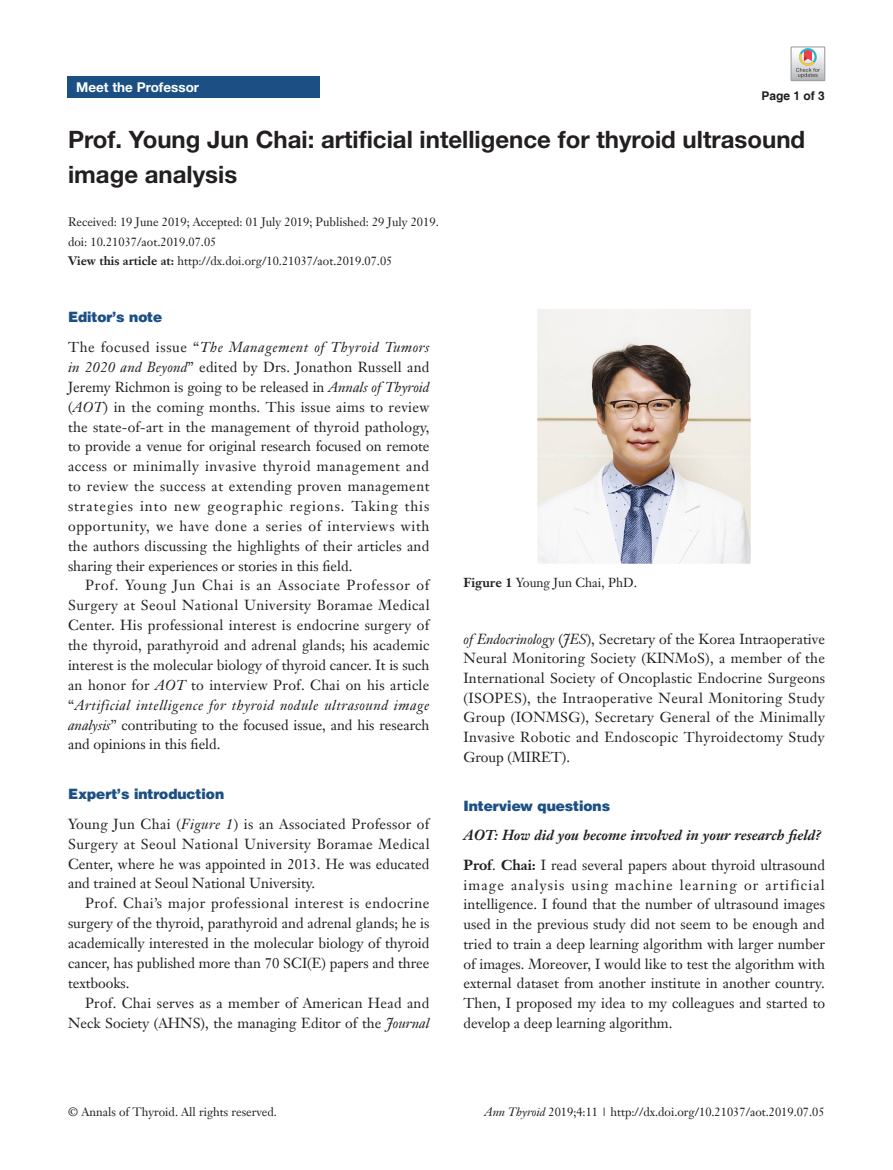
<style>
.page{position:relative;width:893px;height:1170px;background:#fff}
.page>*{position:absolute;margin:0;border:0;box-sizing:border-box;transform-origin:0 0}
.文题{font:700 24px/34.5px "Helvetica Neue LT Pro";color:#231f20}
.t1{font:14.25px/19.8px "Janson Text LT";color:#231f20;text-align:justify}
.一级标题正体{font:900 14.25px "Helvetica";color:#1c5085}
.t2{font:italic 700 14.25px "Janson Text LT";color:#231f20}
.t3{font:700 13.5px "Helvetica Neue LT Pro";color:#fff}
.二级标题下沉{font:12.75px "Janson Text LT";color:#231f20}
.t4{font:12px "Janson Text LT";color:#231f20}
.t5{font:700 12px "Helvetica";color:#231f20}
.s1{font-weight:700}
.s2{font-style:italic}
</style>
<div class="page">
<div style="left:68px;top:77px;width:252px;height:21px;background:#1c5085"></div>
<img style="left:538px;top:310px;width:213px;height:253px">
<svg style="left:791px;top:47px;width:34px;height:34px"></svg>
<p class="t3" style="left:76px;top:79px;width:125px">Meet the Professor</p>
<p class="文题" style="left:68px;top:122px;width:739px">Prof. Young Jun Chai: artificial intelligence for thyroid ultrasound image analysis</p>
<p class="t4" style="left:68px;top:215px;width:372px">Received: 19 June 2019; Accepted: 01 July 2019; Published: 29 July 2019.</p>
<p class="t4" style="left:68px;top:234px;width:150px">doi: 10.21037/aot.2019.07.05</p>
<p class="t4" style="left:68px;top:254px;width:326px"><span class="s1">View this article at:</span> http://dx.doi.org/10.21037/aot.2019.07.05</p>
<p class="t5" style="left:762px;top:88px;width:65px">Page 1 of 3</p>
<p class="一级标题正体" style="left:68px;top:308px;width:96px">Editor’s note</p>
<p class="t1" style="left:68px;top:337px;width:363px">The focused issue “<span class="s2">The Management of Thyroid Tumors in 2020 and Beyond</span>” edited by Drs. Jonathon Russell and Jeremy Richmon is going to be released in <span class="s2">Annals of Thyroid </span>(<span class="s2">AOT</span>) in the coming months. This issue aims to review the state-of-art in the management of thyroid pathology, to provide a venue for original research focused on remote access or minimally invasive thyroid management and to review the success at extending proven management strategies into new geographic regions. Taking this opportunity, we have done a series of interviews with the authors discussing the highlights of their articles and sharing their experiences or stories in this field.</p>
<p class="t1" style="left:68px;top:575px;width:363px;text-indent:17px">Prof. Young Jun Chai is an Associate Professor of Surgery at Seoul National University Boramae Medical Center. His professional interest is endocrine surgery of the thyroid, parathyroid and adrenal glands; his academic interest is the molecular biology of thyroid cancer. It is such an honor for <span class="s2">AOT</span> to interview Prof. Chai on his article “<span class="s2">Artificial intelligence for thyroid nodule ultrasound image analysis</span>” contributing to the focused issue, and his research and opinions in this field.</p>
<p class="一级标题正体" style="left:68px;top:784px;width:158px">Expert’s introduction</p>
<p class="t1" style="left:68px;top:813px;width:363px">Young Jun Chai (<span class="s2">Figure 1</span>) is an Associated Professor of Surgery at Seoul National University Boramae Medical Center, where he was appointed in 2013. He was educated and trained at Seoul National University.</p>
<p class="t1" style="left:68px;top:893px;width:363px;text-indent:17px">Prof. Chai’s major professional interest is endocrine surgery of the thyroid, parathyroid and adrenal glands; he is academically interested in the molecular biology of thyroid cancer, has published more than 70 SCI(E) papers and three textbooks.</p>
<p class="t1" style="left:68px;top:992px;width:363px;text-align:right">Prof. Chai serves as a member of American Head and<br>Neck Society (AHNS), the managing Editor of the <span class="s2">Journal</span></p>
<p class="二级标题下沉" style="left:463px;top:574px;width:175px"><span class="s1">Figure 1</span> Young Jun Chai, PhD.</p>
<p class="t1" style="left:463px;top:628px;width:363px"><span class="s2">of Endocrinology</span> (<span class="s2">JES</span>), Secretary of the Korea Intraoperative Neural Monitoring Society (KINMoS), a member of the International Society of Oncoplastic Endocrine Surgeons (ISOPES), the Intraoperative Neural Monitoring Study Group (IONMSG), Secretary General of the Minimally Invasive Robotic and Endoscopic Thyroidectomy Study Group (MIRET).</p>
<p class="一级标题正体" style="left:463px;top:796px;width:148px">Interview questions</p>
<p class="t2" style="left:463px;top:826px;width:359px">AOT: How did you become involved in your research field?</p>
<p class="t1" style="left:463px;top:855px;width:363px"><span class="s1">Prof</span>. <span class="s1">Chai:</span> I read several papers about thyroid ultrasound image analysis using machine learning or artificial intelligence. I found that the number of ultrasound images used in the previous study did not seem to be enough and tried to train a deep learning algorithm with larger number of images. Moreover, I would like to test the algorithm with external dataset from another institute in another country.<br>Then, I proposed my idea to my colleagues and started to develop a deep learning algorithm.</p>
<p class="t4" style="left:68px;top:1104px;width:210px">© Annals of Thyroid. All rights reserved.</p>
<p class="t4" style="left:485px;top:1104px;width:342px"><span class="s2">Ann Thyroid</span> 2019;4:11 | http://dx.doi.org/10.21037/aot.2019.07.05</p>
</div>
